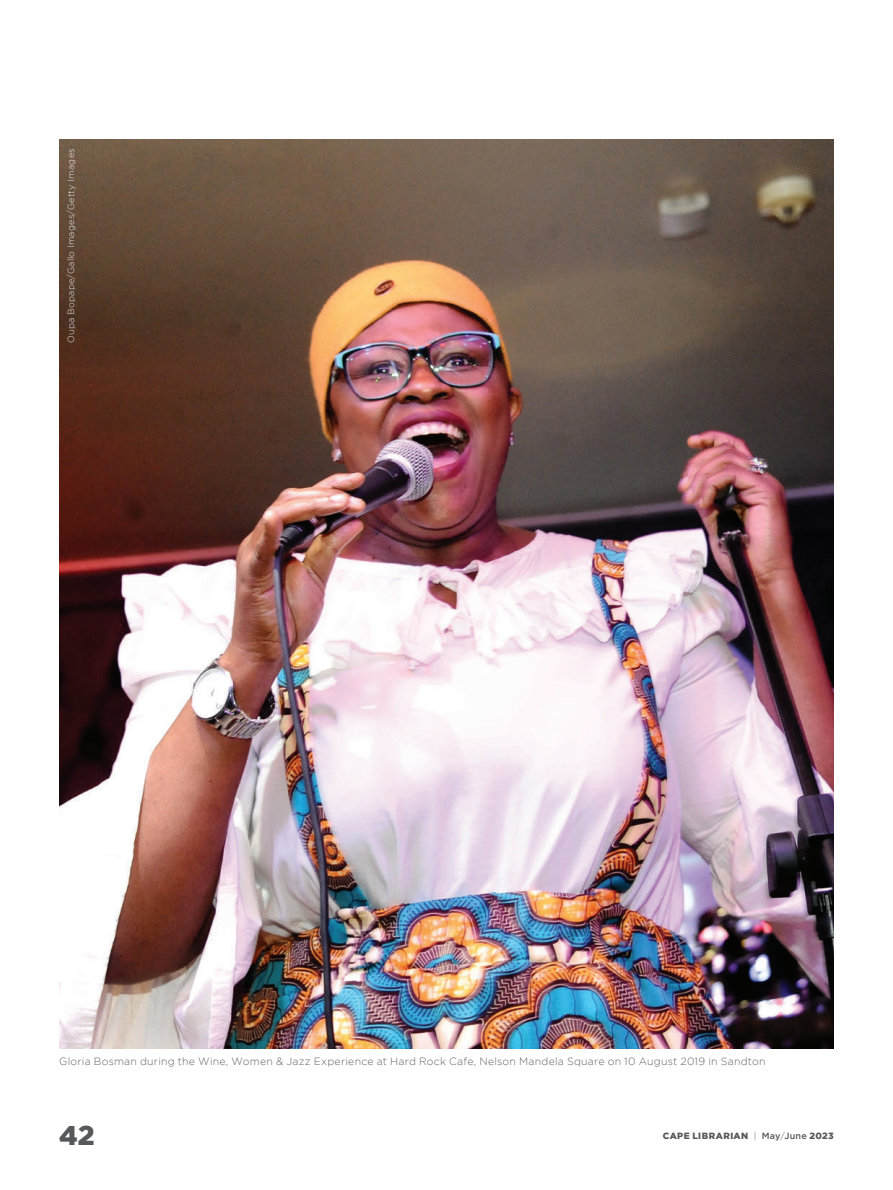
<style>
.page{position:relative;width:893px;height:1190px;background:#fff}
.page>*{position:absolute;margin:0;border:0;box-sizing:border-box;transform-origin:0 0}
.t1{font:900 27px "Gotham";color:#57585a}
.Pull_Quotes{font:300 10.5px "Gotham";letter-spacing:.02em;color:#636366}
.Pull_Quotes-2{font:300 9px "Gotham";letter-spacing:.03em;color:#e6e7e9}
.t2{font:900 9px "Gotham";letter-spacing:.045em;color:#57585a}
.s1{font-weight:300}
.s2{font-weight:500}
</style>
<div class="page">
<img style="left:59px;top:140px;width:774px;height:908px">
<p class="Pull_Quotes-2" style="left:66px;top:342px;width:196px;rotate:-90deg">Oupa Bopape/Gallo Images/Getty Images</p>
<p class="Pull_Quotes" style="left:59px;top:1055px;width:707px">Gloria Bosman during the Wine, Women &amp; Jazz Experience at Hard Rock Cafe, Nelson Mandela Square on 10 August 2019 in Sandton</p>
<h1 class="t1" style="left:59px;top:1120px;width:37px">42</h1>
<p class="t2" style="left:662px;top:1131px;width:172px">CAPE LIBRARIAN <span class="s1">|</span> <span class="s2">May</span><span class="s1">/</span><span class="s2">June</span> 2023</p>
</div>
